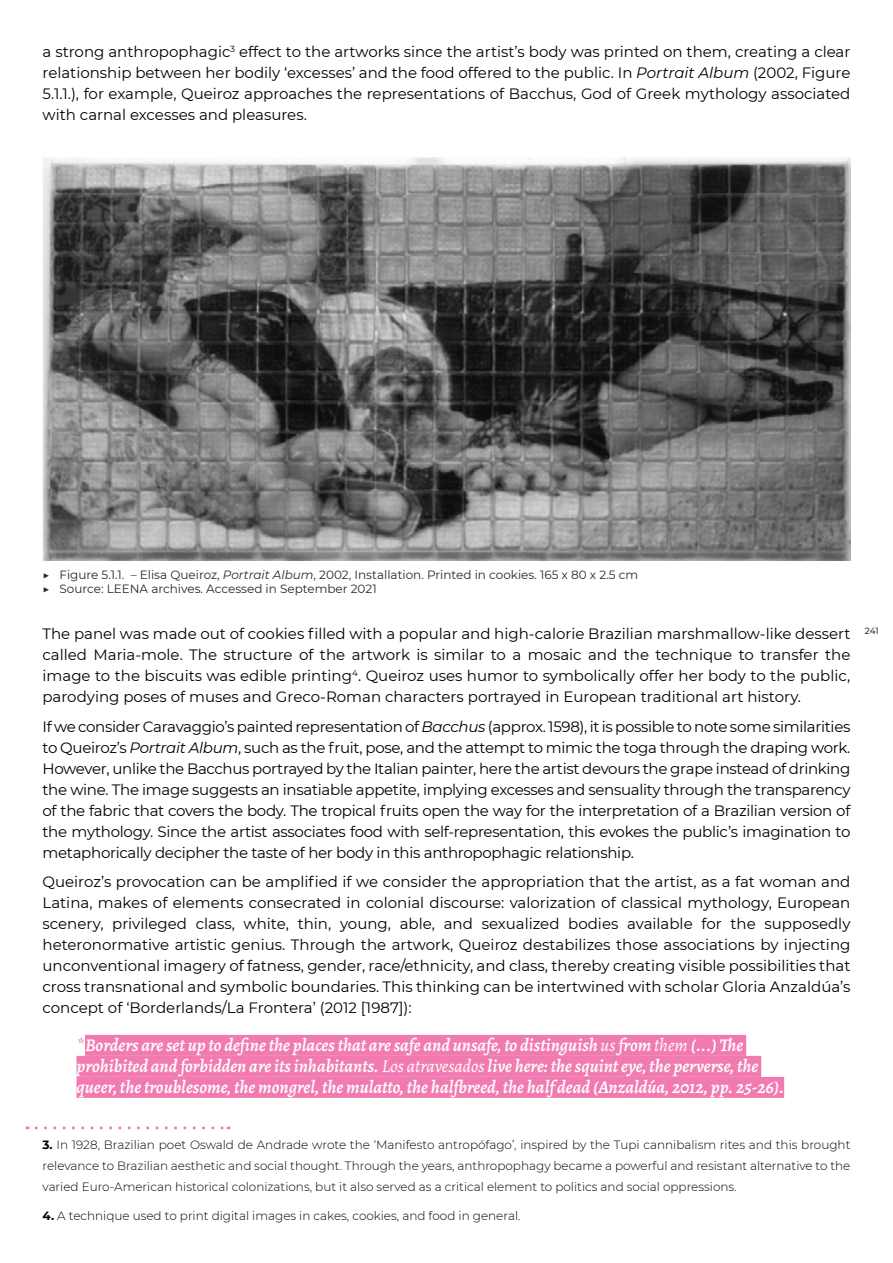
<style>
.page{position:relative;width:893px;height:1263px;background:#fff}
.page>*{position:absolute;margin:0;border:0;box-sizing:border-box;transform-origin:0 0}
.t1{font:italic 600 18px/21px "Alegreya";color:#fff}
.t2{font:15px/21px "Montserrat";color:#000;text-align:justify}
.t3{font:300 12px/21px "Montserrat";color:#000;text-align:justify}
.t4{font:12px/13.5px "Montserrat";color:#292829}
.t5{font:9px "Montserrat";color:#000}
.s1{font-style:italic}
.s2{font-weight:400;color:#f17bb0}
.s3{font-weight:400}
.s4{font-weight:700}
</style>
<div class="page">
<div style="left:85px;top:1035px;width:661px;height:21px;background:#f17bb0"></div>
<div style="left:77px;top:1056px;width:684px;height:21px;background:#f17bb0"></div>
<div style="left:77px;top:1077px;width:707px;height:21px;background:#f17bb0"></div>
<img style="left:43px;top:157px;width:807px;height:404px">
<svg style="left:36px;top:1126px;width:193px;height:3px"></svg>
<p class="t2" style="left:43px;top:41px;width:809px">a strong anthropophagic<sup>3</sup> effect to the artworks since the artist’s body was printed on them, creating a clear relationship between her bodily ‘excesses’ and the food offered to the public. In <span class="s1">Portrait Album</span> (2002, Figure 5.1.1.), for example, Queiroz approaches the representations of Bacchus, God of Greek mythology associated with carnal excesses and pleasures.</p>
<p class="t4" style="left:43px;top:568px;width:597px">▶ Figure 5.1.1. – Elisa Queiroz, <span class="s1">Portrait Album</span>, 2002, Installation. Printed in cookies. 165 x 80 x 2.5 cm ▶ Source: LEENA archives. Accessed in September 2021</p>
<p class="t2" style="left:43px;top:623px;width:809px">The panel was made out of cookies filled with a popular and high-calorie Brazilian marshmallow-like dessert called Maria-mole. The structure of the artwork is similar to a mosaic and the technique to transfer the image to the biscuits was edible printing<sup>4</sup>. Queiroz uses humor to symbolically offer her body to the public, parodying poses of muses and Greco-Roman characters portrayed in European traditional art history.</p>
<p class="t2" style="left:43px;top:715px;width:809px">If we consider Caravaggio’s painted representation of <span class="s1">Bacchus</span> (approx. 1598), it is possible to note some similarities to Queiroz’s <span class="s1">Portrait Album</span>, such as the fruit, pose, and the attempt to mimic the toga through the draping work.<br>However, unlike the Bacchus portrayed by the Italian painter, here the artist devours the grape instead of drinking the wine. The image suggests an insatiable appetite, implying excesses and sensuality through the transparency of the fabric that covers the body. The tropical fruits open the way for the interpretation of a Brazilian version of the mythology. Since the artist associates food with self-representation, this evokes the public’s imagination to metaphorically decipher the taste of her body in this anthropophagic relationship.</p>
<p class="t2" style="left:43px;top:871px;width:809px">Queiroz’s provocation can be amplified if we consider the appropriation that the artist, as a fat woman and Latina, makes of elements consecrated in colonial discourse: valorization of classical mythology, European scenery, privileged class, white, thin, young, able, and sexualized bodies available for the supposedly heteronormative artistic genius. Through the artwork, Queiroz destabilizes those associations by injecting unconventional imagery of fatness, gender, race/ethnicity, and class, thereby creating visible possibilities that cross transnational and symbolic boundaries. This thinking can be intertwined with scholar Gloria Anzaldúa’s concept of ‘Borderlands/La Frontera’ (2012 [1987]):</p>
<p class="t1" style="left:77px;top:1034px;width:709px"><span class="s2">*</span>Borders are set up to define the places that are safe and unsafe, to distinguish <span class="s3">us</span> from <span class="s3">them</span> (...) The prohibited and forbidden are its inhabitants. <span class="s3">Los atravesados</span> live here: the squint eye, the perverse, the queer, the troublesome, the mongrel, the mulatto, the halfbreed, the half dead (Anzaldúa, 2012, pp. 25-26).</p>
<p class="t5" style="left:865px;top:625px;width:15px">241</p>
<p class="t3" style="left:43px;top:1134px;width:809px"><span class="s4">3.</span> In 1928, Brazilian poet Oswald de Andrade wrote the ‘Manifesto antropófago’, inspired by the Tupi cannibalism rites and this brought relevance to Brazilian aesthetic and social thought. Through the years, anthropophagy became a powerful and resistant alternative to the varied Euro-American historical colonizations, but it also served as a critical element to politics and social oppressions.</p>
<p class="t3" style="left:43px;top:1205px;width:480px"><span class="s4">4.</span> A technique used to print digital images in cakes, cookies, and food in general.</p>
</div>
